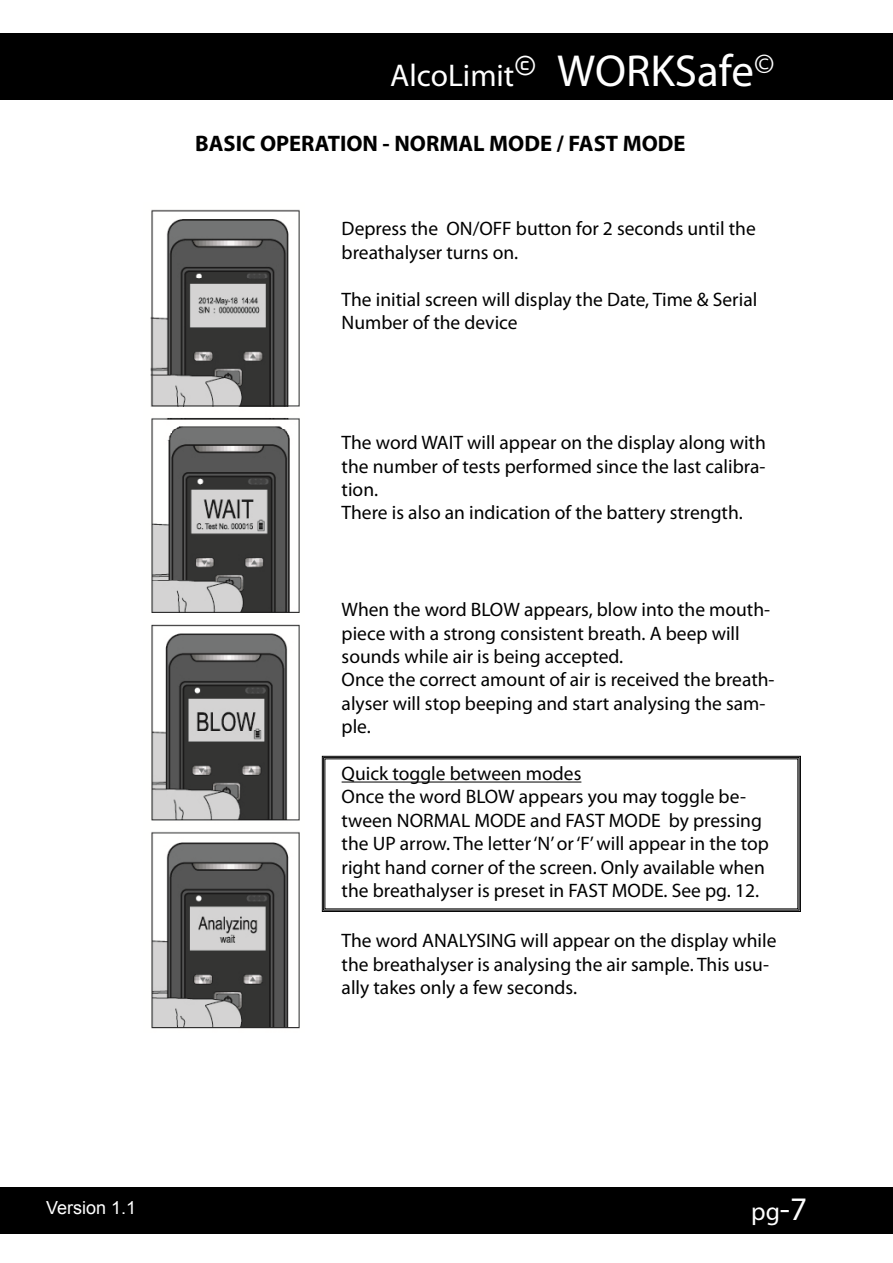
<style>
.page{position:relative;width:893px;height:1263px;background:#fff}
.page>*{position:absolute;margin:0;border:0;box-sizing:border-box;transform-origin:0 0}
.t1{font:45px "Myriad Pro";color:#fff}
.t2{font:31.5px "Myriad Pro";color:#fff}
.t3{font:25.5px "Myriad Pro";color:#fff}
.t4{font:700 22.5px "Myriad Pro";color:#000}
.t5{font:19.5px/23.4px "Myriad Pro";color:#000}
.t6{font:18px "Arial";color:#fff}
.s1{font-size:33px}
</style>
<div class="page">
<div style="left:0;top:1187px;width:893px;height:46px;background:#000"></div>
<div style="left:0;top:33px;width:893px;height:67px;background:#000"></div>
<img style="left:150px;top:209px;width:150px;height:820px">
<svg style="left:322px;top:756px;width:479px;height:156px"></svg>
<div style="left:323px;top:757px;width:477px;height:154px;border:1px solid #000"></div>
<h2 class="t2" style="left:390px;top:56px;width:147px">AlcoLimit<sup>©</sup></h2>
<h1 class="t1" style="left:557px;top:43px;width:219px">WORKSafe<sup>©</sup></h1>
<p class="t4" style="left:195px;top:128px;width:492px">BASIC OPERATION - NORMAL MODE / FAST MODE</p>
<p class="t5" style="left:342px;top:217px;width:416px">Depress the ON/OFF button for 2 seconds until the breathalyser turns on.</p>
<p class="t5" style="left:342px;top:287px;width:417px">The initial screen will display the Date, Time &amp; Serial<br>Number of the device</p>
<p class="t5" style="left:342px;top:431px;width:426px">The word WAIT will appear on the display along with the number of tests performed since the last calibra&shy;tion.<br>There is also an indication of the battery strength.</p>
<p class="t5" style="left:342px;top:598px;width:434px">When the word BLOW appears, blow into the mouth&shy;piece with a strong consistent breath. A beep will sounds while air is being accepted.<br>Once the correct amount of air is received the breath&shy;alyser will stop beeping and start analysing the sam&shy;ple.</p>
<p class="t5" style="left:342px;top:761px;width:429px">Quick toggle between modes<br>Once the word BLOW appears you may toggle be&shy;tween NORMAL MODE and FAST MODE by pressing the UP arrow. The letter ‘N’ or ‘F’ will appear in the top right hand corner of the screen. Only available when the breathalyser is preset in FAST MODE. See pg. 12.</p>
<p class="t5" style="left:342px;top:928px;width:436px">The word ANALYSING will appear on the display while the breathalyser is analysing the air sample. This usu&shy;ally takes only a few seconds.</p>
<p class="t6" style="left:46px;top:1196px;width:92px">Version 1.1</p>
<h3 class="t3" style="left:751px;top:1196px;width:57px">pg<span class="s1">-7</span></h3>
</div>
